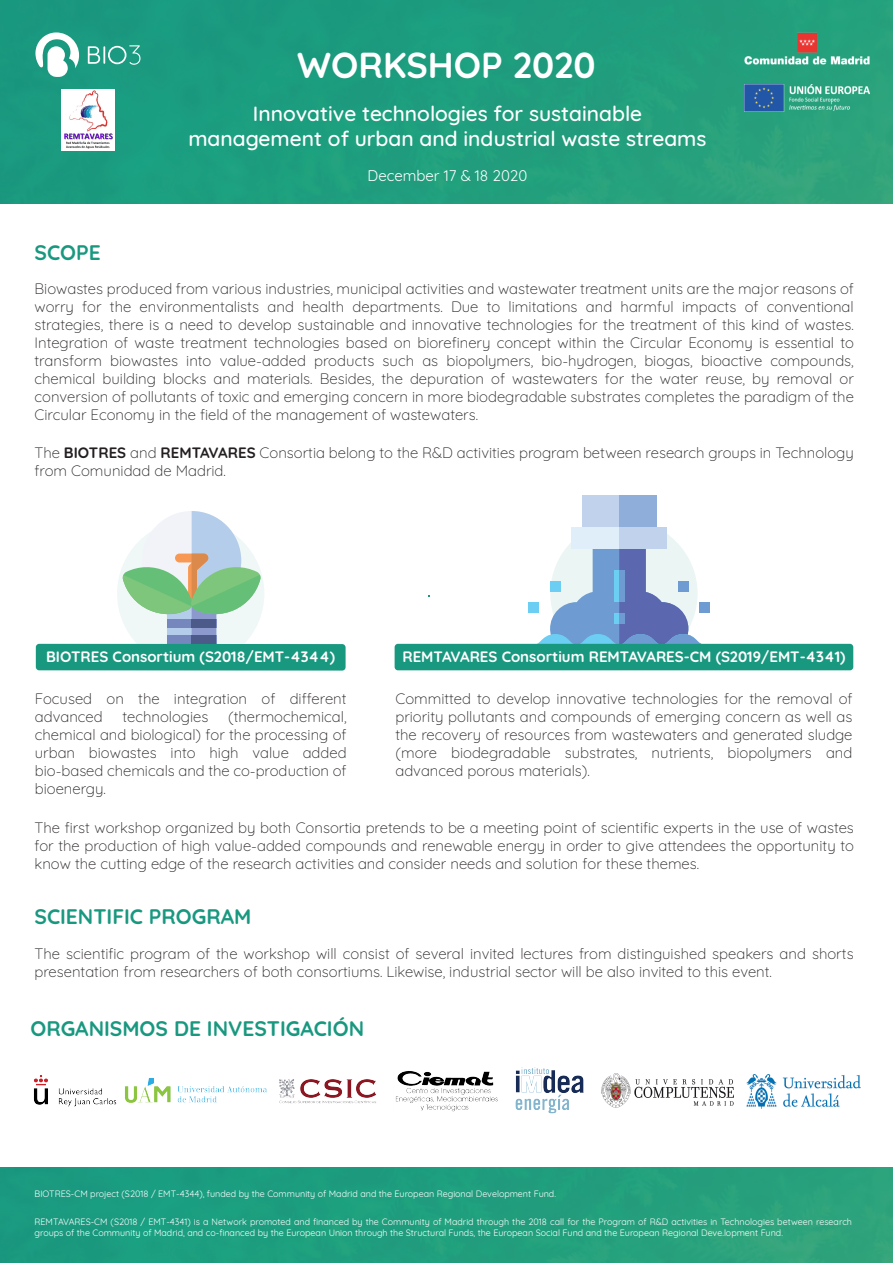
<style>
.page{position:relative;width:893px;height:1263px;background:#fff}
.page>*{position:absolute;margin:0;border:0;box-sizing:border-box;transform-origin:0 0}
.t1{font:700 36px "Quicksand";color:#fff}
.t2{font:500 21px/25.5px "Quicksand";color:#fff;text-align:center}
.t3{font:700 21px "Quicksand";color:#199880}
.t4{font:300 15px/18px "Quicksand";color:#231f20;text-align:justify}
.t5{font:700 15px "Quicksand";color:#fff}
.t6{font:15px "Quicksand";color:#fff}
.t7{font:9px/10.8px "Quicksand";color:#fff}
.s1{font-weight:700}
</style>
<div class="page">
<div style="left:0;top:0;width:893px;height:204px;background:#199880"></div>
<svg style="left:35px;top:32px;width:44px;height:45px"></svg>
<svg style="left:88px;top:45px;width:52px;height:20px"></svg>
<img style="left:742px;top:31px;width:132px;height:36px">
<img style="left:745px;top:85px;width:124px;height:26px">
<div style="left:1px;top:1167px;width:892px;height:96px;background:linear-gradient(to right,#179b80,#2ca37b)"></div>
<img style="left:395px;top:1071px;width:103px;height:41px">
<img style="left:515px;top:1067px;width:69px;height:47px">
<img style="left:125px;top:1078px;width:142px;height:25px">
<img style="left:33px;top:1075px;width:84px;height:32px">
<img style="left:279px;top:1079px;width:97px;height:25px">
<svg style="left:123px;top:511px;width:138px;height:133px"></svg>
<div style="left:36px;top:644px;width:310px;height:27px;background:#199880;border-radius:3px"></div>
<div style="left:582px;top:495px;width:74px;height:43px;background:#c1d3ec"></div>
<div style="left:619px;top:495px;width:37px;height:43px;background:#8faeda"></div>
<svg style="left:528px;top:538px;width:182px;height:106px"></svg>
<div style="left:571px;top:528px;width:96px;height:21px;background:#dfeef9"></div>
<div style="left:619px;top:528px;width:48px;height:21px;background:#c1d3ec"></div>
<div style="left:395px;top:644px;width:458px;height:26px;background:#199880;border-radius:3px"></div>
<img style="left:62px;top:90px;width:52px;height:61px">
<img style="left:602px;top:1074px;width:131px;height:33px">
<img style="left:746px;top:1074px;width:115px;height:35px">
<h1 class="t1" style="left:297px;top:35px;width:300px">WORKSHOP 2020</h1>
<h2 class="t3" style="left:34px;top:235px;width:68px">SCOPE</h2>
<h2 class="t2" style="left:188px;top:98px;width:520px">Innovative technologies for sustainable management of urban and industrial waste streams</h2>
<p class="t6" style="left:368px;top:164px;width:161px">December 17 &amp; 18 2020</p>
<p class="t4" style="left:34px;top:278px;width:821px">Biowastes produced from various industries, municipal activities and wastewater treatment units are the major reasons of worry for the environmentalists and health departments. Due to limitations and harmful impacts of conventional strategies, there is a need to develop sustainable and innovative technologies for the treatment of this kind of wastes.<br>Integration of waste treatment technologies based on biorefinery concept within the Circular Economy is essential to transform biowastes into value-added products such as biopolymers, bio-hydrogen, biogas, bioactive compounds, chemical building blocks and materials. Besides, the depuration of wastewaters for the water reuse, by removal or conversion of pollutants of toxic and emerging concern in more biodegradable substrates completes the paradigm of the Circular Economy in the field of the management of wastewaters.</p>
<p class="t4" style="left:34px;top:442px;width:821px">The <span class="s1">BIOTRES</span> and <span class="s1">REMTAVARES</span> Consortia belong to the R&amp;D activities program between research groups in Technology from Comunidad de Madrid.</p>
<p class="t5" style="left:46px;top:644px;width:291px">BIOTRES Consortium (S2018/EMT-4344)</p>
<p class="t4" style="left:35px;top:688px;width:313px">Focused on the integration of different advanced</p>
<p class="t4" style="left:35px;top:706px;width:313px;text-indent:193px">(thermochemical, chemical and biological) for the processing of urban biowastes into high value added bio-based chemicals and the co-production of bioenergy.</p>
<p class="t4" style="left:122px;top:706px;width:87px">technologies</p>
<p class="t5" style="left:402px;top:644px;width:445px">REMTAVARES Consortium REMTAVARES-CM (S2019/EMT-4341)</p>
<p class="t4" style="left:395px;top:688px;width:459px">Committed to develop innovative technologies for the removal of priority pollutants and compounds of emerging concern as well as the recovery of resources from wastewaters and generated sludge (more biodegradable substrates, nutrients, biopolymers and advanced porous materials).</p>
<p class="t4" style="left:34px;top:817px;width:821px">The first workshop organized by both Consortia pretends to be a meeting point of scientific experts in the use of wastes for the production of high value-added compounds and renewable energy in order to give attendees the opportunity to know the cutting edge of the research activities and consider needs and solution for these themes.</p>
<h2 class="t3" style="left:34px;top:899px;width:218px">SCIENTIFIC PROGRAM</h2>
<p class="t4" style="left:34px;top:943px;width:821px">The scientific program of the workshop will consist of several invited lectures from distinguished speakers and shorts presentation from researchers of both consortiums. Likewise, industrial sector will be also invited to this event.</p>
<h2 class="t3" style="left:31px;top:1011px;width:335px">ORGANISMOS DE INVESTIGACIÓN</h2>
<p class="t7" style="left:34px;top:1187px;width:523px">BIOTRES-CM project (S2018 / EMT-4344), funded by the Community of Madrid and the European Regional Development Fund.</p>
<p class="t7" style="left:34px;top:1215px;width:819px">REMTAVARES-CM (S2018 / EMT-4341) is a Network promoted and financed by the Community of Madrid through the 2018 call for the Program of R&amp;D activities in Technologies between research groups of the Community of Madrid, and co-financed by the European Union through the Structural Funds, the European Social Fund and the European Regional Deve.lopment Fund.</p>
</div>
